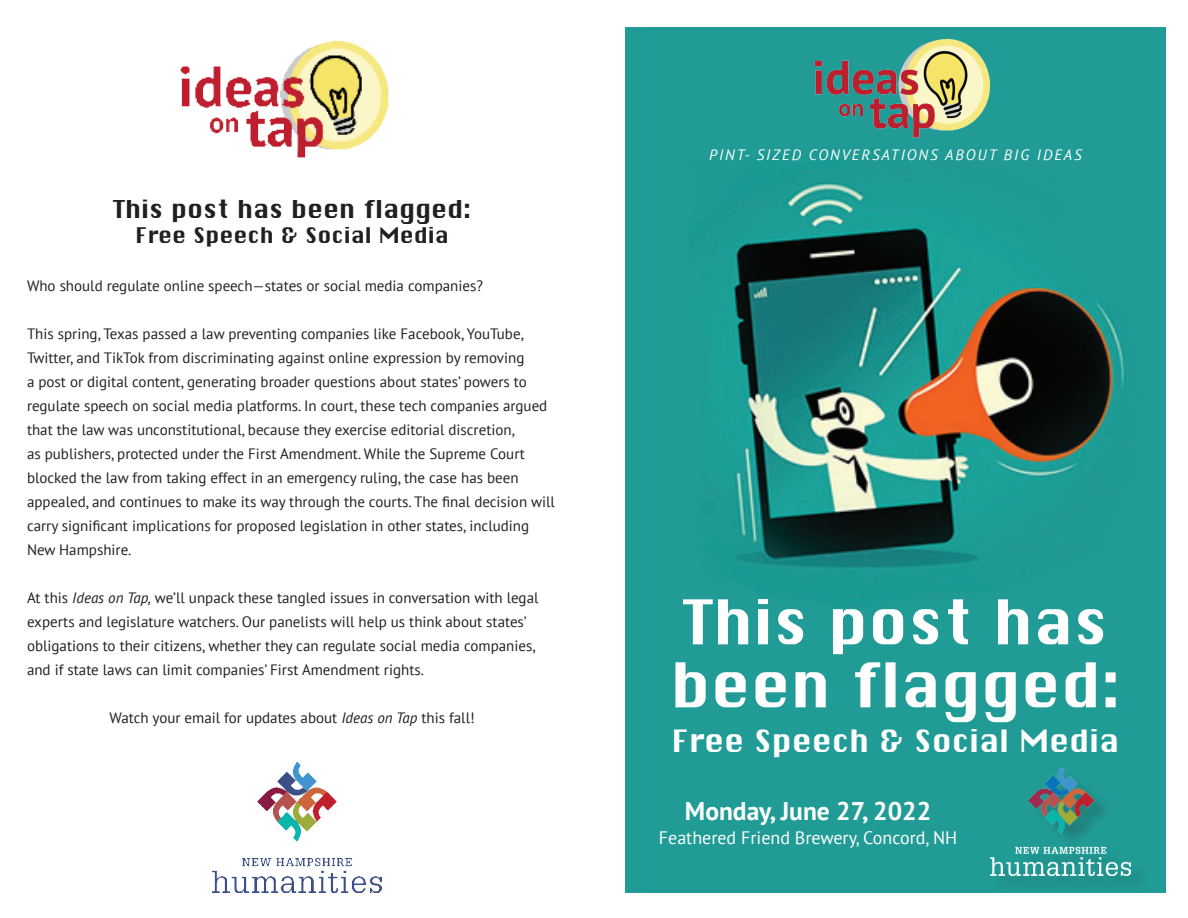
<style>
.page{position:relative;width:1188px;height:918px;background:#fff}
.page>*{position:absolute;margin:0;border:0;box-sizing:border-box;transform-origin:0 0}
.t1{font:60px/63px "Chicago";color:#fff}
.t2{font:30px "Chicago";color:#fff}
.t3{font:700 25.5px "PT Sans";color:#fff}
.t4{font:24px "Chicago";color:#231f20}
.t5{font:21px "Chicago";color:#231f20}
.t6{font:18px "PT Sans";color:#fff}
.t7{font:15px/24px "PT Sans";color:#231f20}
.t8{font:italic 15px "PT Sans";letter-spacing:.13em;color:#fff}
.s1{font-style:italic}
</style>
<div class="page">
<img style="left:180px;top:40px;width:209px;height:118px">
<img style="left:213px;top:762px;width:168px;height:130px">
<img style="left:626px;top:27px;width:540px;height:865px">
<img style="left:813px;top:38px;width:177px;height:101px">
<div style="left:994px;top:771px;width:155px;height:123px;background:#209993"></div>
<img style="left:991px;top:767px;width:140px;height:109px">
<h3 class="t4" style="left:113px;top:194px;width:360px">This post has been flagged:</h3>
<h3 class="t5" style="left:136px;top:222px;width:315px">Free Speech &amp; Social Media</h3>
<p class="t7" style="left:27px;top:273px;width:457px">Who should regulate online speech—states or social media companies?</p>
<p class="t7" style="left:27px;top:321px;width:530px">This spring, Texas passed a law preventing companies like Facebook, YouTube, Twitter, and TikTok from discriminating against online expression by removing<br>a post or digital content, generating broader questions about states’ powers to regulate speech on social media platforms. In court, these tech companies argued that the law was unconstitutional, because they exercise editorial discretion,<br>as publishers, protected under the First Amendment. While the Supreme Court blocked the law from taking effect in an emergency ruling, the case has been appealed, and continues to make its way through the courts. The final decision will carry significant implications for proposed legislation in other states, including New Hampshire.</p>
<p class="t7" style="left:27px;top:585px;width:513px">At this <span class="s1">Ideas on Tap,</span> we’ll unpack these tangled issues in conversation with legal experts and legislature watchers. Our panelists will help us think about states’ obligations to their citizens, whether they can regulate social media companies, and if state laws can limit companies’ First Amendment rights.</p>
<p class="t7" style="left:110px;top:705px;width:367px">Watch your email for updates about <span class="s1">Ideas on Tap</span> this fall!</p>
<p class="t8" style="left:709px;top:145px;width:374px">PINT- SIZED CONVERSATIONS ABOUT BIG IDEAS</p>
<h1 class="t1" style="left:670px;top:590px;width:452px">This post has been flagged:</h1>
<h2 class="t2" style="left:672px;top:722px;width:449px">Free Speech &amp; Social Media</h2>
<h3 class="t3" style="left:685px;top:795px;width:248px">Monday, June 27, 2022</h3>
<p class="t6" style="left:659px;top:826px;width:300px">Feathered Friend Brewery, Concord, NH</p>
</div>
